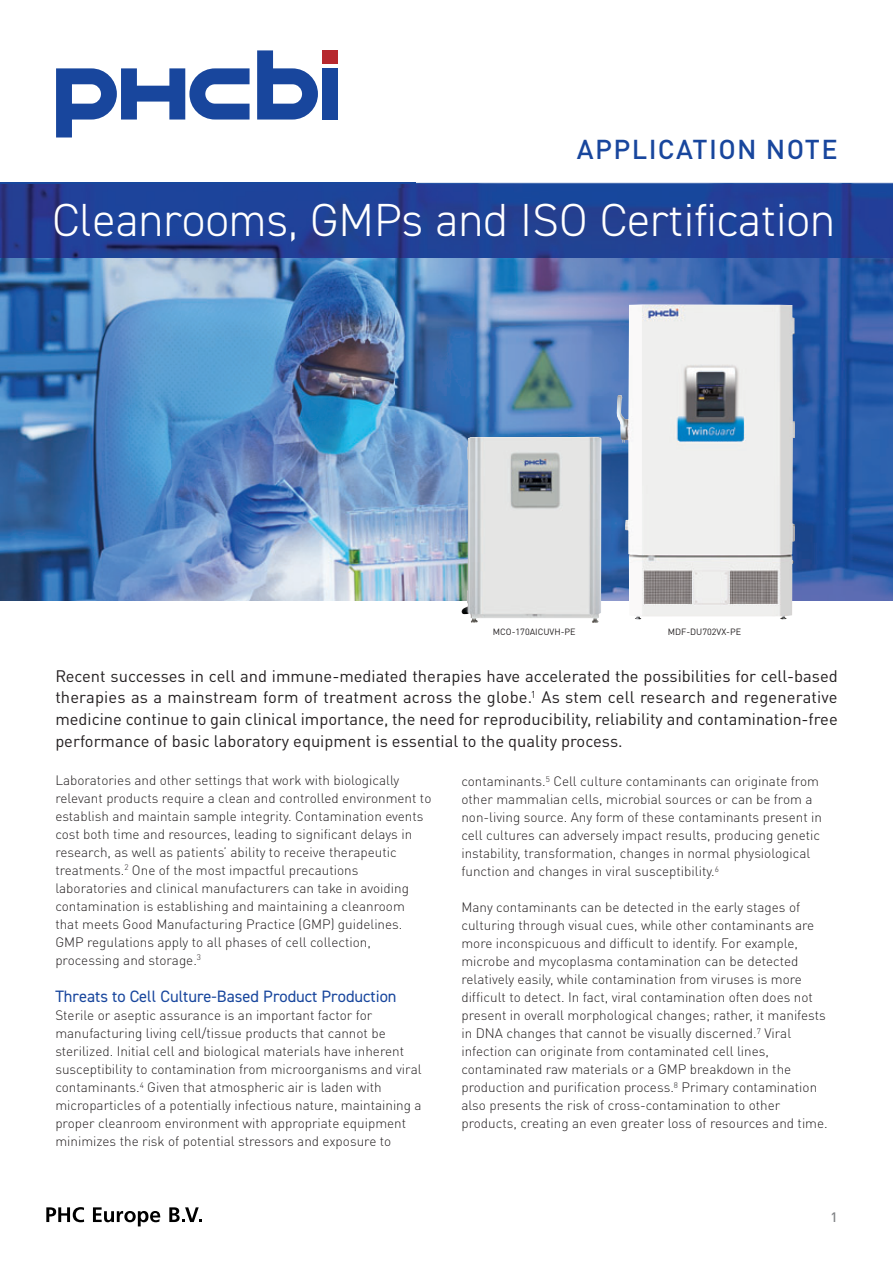
<style>
.page{position:relative;width:893px;height:1263px;background:#fff}
.page>*{position:absolute;margin:0;border:0;box-sizing:border-box;transform-origin:0 0}
.t1{font:300 46.5px "DIN2014";letter-spacing:.01em;color:#fff}
.t2{font:500 27px "DINOT";letter-spacing:.05em;color:#18469d}
.t3{font:16.5px/21.6px "DINOT";color:#231f20;text-align:justify}
.t4{font:16.5px "DIN2014";color:#18469d}
.t5{font:300 13.5px/18px "DIN Pro";color:#231f20}
.t6{font:500 13.5px "DINOT";color:#808285}
.t7{font:9px "DINOT";color:#231f20}
</style>
<div class="page">
<img style="left:0;top:258px;width:395px;height:343px">
<div style="left:322px;top:68px;width:16px;height:52px;background:#18469d"></div>
<svg style="left:56px;top:68px;width:194px;height:69px"></svg>
<svg style="left:257px;top:50px;width:61px;height:70px"></svg>
<div style="left:322px;top:50px;width:16px;height:14px;background:#b7282e"></div>
<svg style="left:46px;top:1207px;width:38px;height:15px"></svg>
<svg style="left:93px;top:1207px;width:67px;height:19px"></svg>
<svg style="left:169px;top:1207px;width:33px;height:15px"></svg>
<img style="left:0;top:184px;width:893px;height:74px">
<img style="left:0;top:183px;width:415px;height:5px">
<img style="left:395px;top:258px;width:498px;height:343px">
<img style="left:616px;top:304px;width:179px;height:316px">
<img style="left:461px;top:437px;width:141px;height:186px">
<p class="t2" style="left:577px;top:134px;width:262px">APPLICATION NOTE</p>
<p class="t1" style="left:52px;top:193px;width:784px">Cleanrooms, GMPs and ISO Certification</p>
<p class="t7" style="left:493px;top:629px;width:84px">MCO-170AICUVH-PE</p>
<p class="t7" style="left:668px;top:629px;width:75px">MDF-DU702VX-PE</p>
<p class="t3" style="left:55px;top:667px;width:784px">Recent successes in cell and immune-mediated therapies have accelerated the possibilities for cell-based therapies as a mainstream form of treatment across the globe.<sup>1</sup> As stem cell research and regenerative medicine continue to gain clinical importance, the need for reproducibility, reliability and contamination-free performance of basic laboratory equipment is essential to the quality process.</p>
<p class="t5" style="left:461px;top:774px;width:362px">contaminants.<sup>5</sup> Cell culture contaminants can originate from other mammalian cells, microbial sources or can be from a non-living source. Any form of these contaminants present in cell cultures can adversely impact results, producing genetic instability, transformation, changes in normal physiological function and changes in viral susceptibility.<sup>6</sup></p>
<p class="t5" style="left:461px;top:900px;width:368px">Many contaminants can be detected in the early stages of culturing through visual cues, while other contaminants are more inconspicuous and difficult to identify. For example, microbe and mycoplasma contamination can be detected relatively easily, while contamination from viruses is more difficult to detect. In fact, viral contamination often does not present in overall morphological changes; rather, it manifests in DNA changes that cannot be visually discerned.<sup>7</sup> Viral infection can originate from contaminated cell lines, contaminated raw materials or a GMP breakdown in the production and purification process.<sup>8</sup> Primary contamination also presents the risk of cross-contamination to other products, creating an even greater loss of resources and time.</p>
<p class="t5" style="left:55px;top:772px;width:378px">Laboratories and other settings that work with biologically relevant products require a clean and controlled environment to establish and maintain sample integrity. Contamination events cost both time and resources, leading to significant delays in research, as well as patients’ ability to receive therapeutic treatments.<sup>2</sup> One of the most impactful precautions laboratories and clinical manufacturers can take in avoiding contamination is establishing and maintaining a cleanroom that meets Good Manufacturing Practice (GMP) guidelines.<br>GMP regulations apply to all phases of cell collection, processing and storage.<sup>3</sup></p>
<p class="t4" style="left:55px;top:991px;width:343px">Threats to Cell Culture-Based Product Production</p>
<p class="t5" style="left:55px;top:1008px;width:368px">Sterile or aseptic assurance is an important factor for manufacturing living cell/tissue products that cannot be sterilized. Initial cell and biological materials have inherent susceptibility to contamination from microorganisms and viral contaminants.<sup>4</sup> Given that atmospheric air is laden with microparticles of a potentially infectious nature, maintaining a proper cleanroom environment with appropriate equipment minimizes the risk of potential stressors and exposure to</p>
<p class="t6" style="left:830px;top:1209px;width:9px">1</p>
</div>
